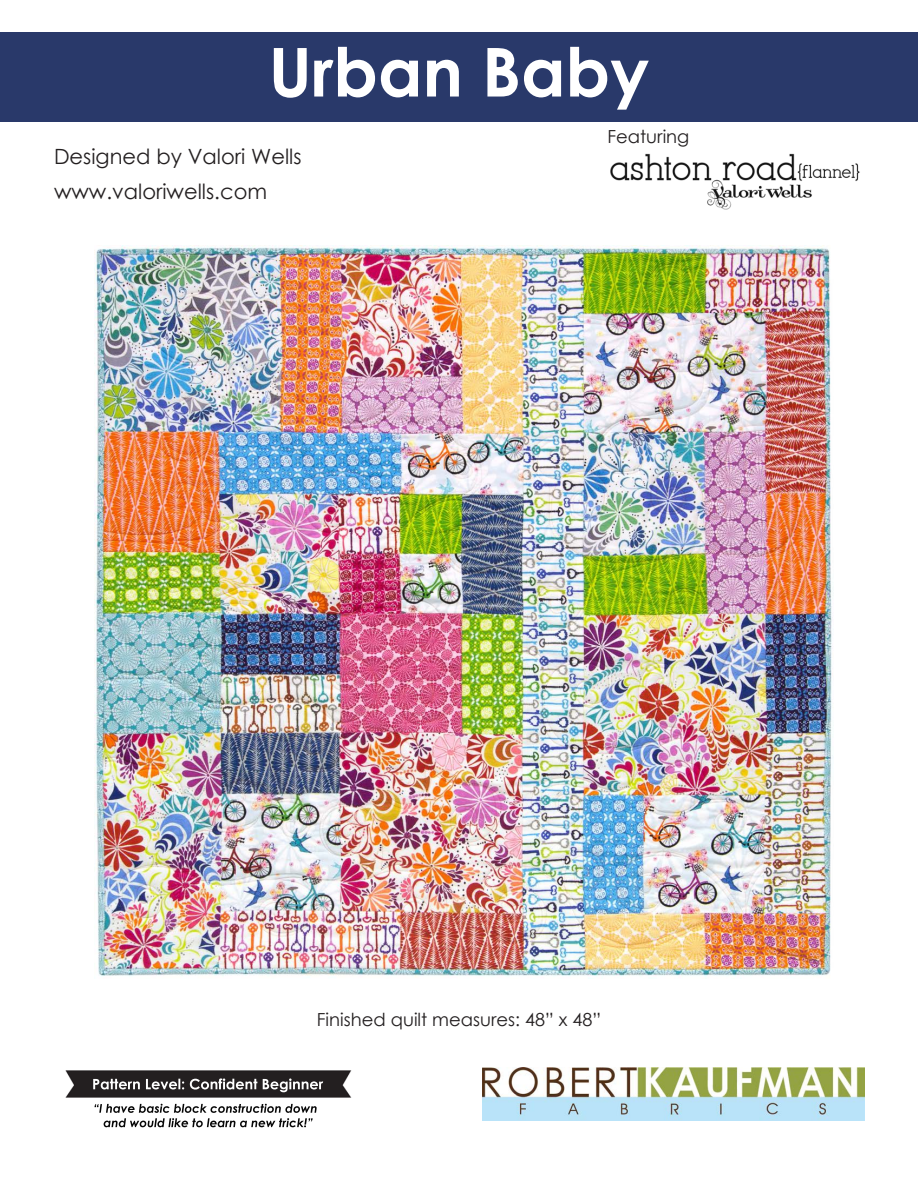
<style>
.page{position:relative;width:918px;height:1188px;background:#fff}
.page>*{position:absolute;margin:0;border:0;box-sizing:border-box;transform-origin:0 0}
.t1{font:700 67.5px "Century Gothic";color:#fff}
.t2{font:21px/35.4px "Century Gothic";color:#231f20}
.t3{font:18px "Century Gothic";color:#231f20}
</style>
<div class="page">
<div style="left:0;top:32px;width:918px;height:90px;background:#29396a"></div>
<img style="left:483px;top:1068px;width:381px;height:52px">
<img style="left:65px;top:1070px;width:287px;height:58px">
<img style="left:94px;top:245px;width:739px;height:734px">
<img style="left:610px;top:153px;width:250px;height:57px">
<h1 class="t1" style="left:269px;top:21px;width:382px">Urban Baby</h1>
<p class="t2" style="left:54px;top:138px;width:249px">Designed by Valori Wells www.valoriwells.com</p>
<p class="t3" style="left:608px;top:124px;width:83px">Featuring</p>
<p class="t3" style="left:317px;top:1007px;width:286px">Finished quilt measures: 48” x 48”</p>
</div>
